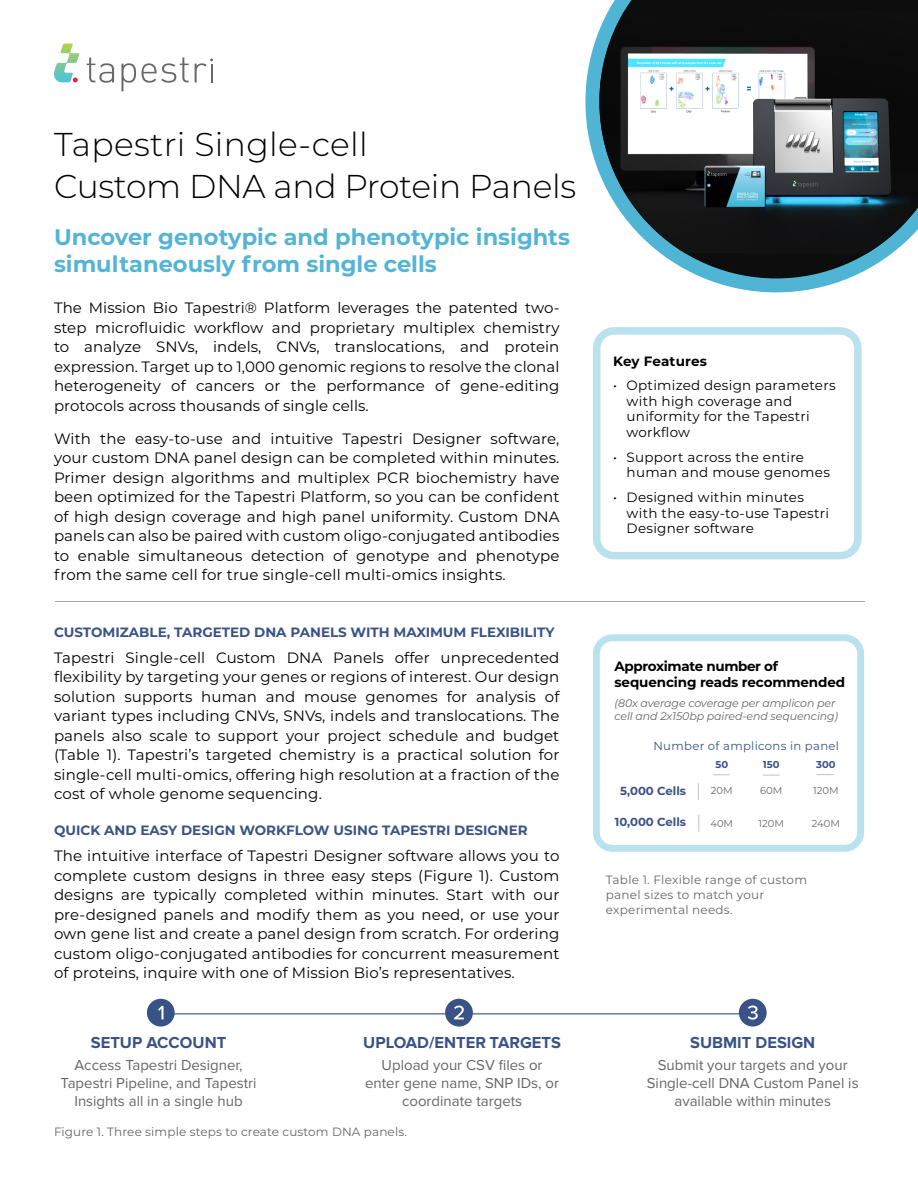
<style>
.page{position:relative;width:918px;height:1188px;background:#fff}
.page>*{position:absolute;margin:0;border:0;box-sizing:border-box;transform-origin:0 0}
.t1{font:300 33px/42px "Montserrat";letter-spacing:-.01em;color:#000}
.t2{font:700 22.5px/27px "Montserrat";color:#54b4d4}
.t3{font:700 16.5px "Proxima Nova";color:#3a5386}
.t4{font:15px/19.5px "Montserrat";letter-spacing:.01em;color:#000;text-align:justify}
.t5{font:15px/18px "Proxima Nova";color:#676767;text-align:center}
.t6{font:13.5px/15.8px "Montserrat";letter-spacing:.02em;color:#000}
.t7{font:700 13.5px "Montserrat";color:#3a5386}
.t8{font:700 13.5px/16.5px "Montserrat";letter-spacing:-.01em;color:#000}
.t9{font:12px/15px "Montserrat";letter-spacing:.01em;color:#676767}
.t10{font:11.7px "Montserrat";letter-spacing:.025em;color:#3a5386}
.t11{font:700 11.7px "Montserrat";color:#3a5386}
.t12{font:italic 10.95px/13.2px "Montserrat";letter-spacing:-.01em;color:#676767}
.t13{font:10.05px "Montserrat";color:#676767}
.t14{font:700 10.05px "Montserrat";color:#3a5386}
</style>
<div class="page">
<hr style="left:55px;top:601px;width:810px;height:1px;background:#a7a9ac">
<hr style="left:156px;top:1013px;width:600px;height:1px;background:#3a5386">
<div style="left:147px;top:999px;width:28px;height:28px;background:#3a5386;border-radius:50%"></div>
<div style="left:445px;top:999px;width:28px;height:28px;background:#3a5386;border-radius:50%"></div>
<div style="left:739px;top:999px;width:28px;height:28px;background:#3a5386;border-radius:50%"></div>
<svg style="left:158px;top:1006px;width:6px;height:13px"></svg>
<svg style="left:454px;top:1006px;width:10px;height:13px"></svg>
<svg style="left:748px;top:1006px;width:10px;height:14px"></svg>
<div style="left:593px;top:327px;width:269px;height:232px;border:8px solid #b9e1ee;border-radius:18px"></div>
<svg style="left:54px;top:44px;width:25px;height:39px"></svg>
<svg style="left:87px;top:58px;width:27px;height:25px"></svg>
<svg style="left:121px;top:58px;width:68px;height:33px"></svg>
<svg style="left:195px;top:58px;width:18px;height:24px"></svg>
<svg style="left:585px;top:31px;width:264px;height:261px"></svg>
<svg style="left:599px;top:0;width:319px;height:278px;fill:#0d0d0d"></svg>
<img style="left:599px;top:10px;width:319px;height:244px">
<div style="left:593px;top:634px;width:271px;height:218px;border:7px solid #b9e1ee;border-radius:16px"></div>
<svg style="left:698px;top:783px;width:1px;height:17px"></svg>
<svg style="left:698px;top:815px;width:1px;height:17px"></svg>
<svg style="left:713px;top:775px;width:17px;height:1px"></svg>
<svg style="left:763px;top:775px;width:17px;height:1px"></svg>
<svg style="left:817px;top:774px;width:17px;height:1px"></svg>
<h1 class="t1" style="left:54px;top:122px;width:524px">Tapestri Single-cell<br>Custom DNA and Protein Panels</h1>
<h2 class="t2" style="left:54px;top:223px;width:518px">Uncover genotypic and phenotypic insights simultaneously from single cells</h2>
<p class="t4" style="left:54px;top:297px;width:507px">The Mission Bio Tapestri® Platform leverages the patented two&shy;step microfluidic workflow and proprietary multiplex chemistry to analyze SNVs, indels, CNVs, translocations, and protein expression. Target up to 1,000 genomic regions to resolve the clonal heterogeneity of cancers or the performance of gene-editing protocols across thousands of single cells.</p>
<p class="t4" style="left:54px;top:428px;width:507px">With the easy-to-use and intuitive Tapestri Designer software, your custom DNA panel design can be completed within minutes.<br>Primer design algorithms and multiplex PCR biochemistry have been optimized for the Tapestri Platform, so you can be confident of high design coverage and high panel uniformity. Custom DNA panels can also be paired with custom oligo-conjugated antibodies to enable simultaneous detection of genotype and phenotype from the same cell for true single-cell multi-omics insights.</p>
<p class="t7" style="left:54px;top:622px;width:502px">CUSTOMIZABLE, TARGETED DNA PANELS WITH MAXIMUM FLEXIBILITY</p>
<p class="t4" style="left:54px;top:647px;width:507px">Tapestri Single-cell Custom DNA Panels offer unprecedented flexibility by targeting your genes or regions of interest. Our design solution supports human and mouse genomes for analysis of variant types including CNVs, SNVs, indels and translocations. The panels also scale to support your project schedule and budget (Table 1). Tapestri’s targeted chemistry is a practical solution for single-cell multi-omics, offering high resolution at a fraction of the cost of whole genome sequencing.</p>
<p class="t7" style="left:54px;top:821px;width:475px">QUICK AND EASY DESIGN WORKFLOW USING TAPESTRI DESIGNER</p>
<p class="t4" style="left:54px;top:846px;width:507px">The intuitive interface of Tapestri Designer software allows you to complete custom designs in three easy steps (Figure 1). Custom designs are typically completed within minutes. Start with our pre-designed panels and modify them as you need, or use your own gene list and create a panel design from scratch. For ordering custom oligo-conjugated antibodies for concurrent measurement of proteins, inquire with one of Mission Bio’s representatives.</p>
<p class="t3" style="left:91px;top:1033px;width:137px">SETUP ACCOUNT</p>
<p class="t5" style="left:61px;top:1056px;width:197px">Access Tapestri Designer,<br>Tapestri Pipeline, and Tapestri<br>Insights all in a single hub</p>
<p class="t3" style="left:363px;top:1033px;width:199px">UPLOAD/ENTER TARGETS</p>
<p class="t5" style="left:365px;top:1056px;width:195px">Upload your CSV files or enter gene name, SNP IDs, or coordinate targets</p>
<p class="t9" style="left:54px;top:1123px;width:354px">Figure 1. Three simple steps to create custom DNA panels.</p>
<p class="t8" style="left:613px;top:352px;width:95px">Key Features</p>
<p class="t6" style="left:627px;top:377px;width:210px;text-indent:-14px">• Optimized design parameters with high coverage and uniformity for the Tapestri workflow</p>
<p class="t6" style="left:627px;top:448px;width:205px;text-indent:-14px">• Support across the entire human and mouse genomes</p>
<p class="t6" style="left:627px;top:489px;width:204px;text-indent:-14px">• Designed within minutes with the easy-to-use Tapestri<br>Designer software</p>
<p class="t8" style="left:615px;top:657px;width:232px">Approximate number of sequencing reads recommended</p>
<p class="t12" style="left:615px;top:696px;width:225px">(80x average coverage per amplicon per cell and 2x150bp paired-end sequencing)</p>
<p class="t10" style="left:654px;top:737px;width:187px">Number of amplicons in panel</p>
<p class="t11" style="left:620px;top:782px;width:67px">5,000 Cells</p>
<p class="t11" style="left:615px;top:814px;width:73px">10,000 Cells</p>
<p class="t14" style="left:715px;top:757px;width:14px">50</p>
<p class="t14" style="left:763px;top:757px;width:18px">150</p>
<p class="t14" style="left:816px;top:757px;width:21px">300</p>
<p class="t13" style="left:711px;top:784px;width:23px">20M</p>
<p class="t13" style="left:760px;top:784px;width:24px">60M</p>
<p class="t13" style="left:813px;top:784px;width:27px">120M</p>
<p class="t13" style="left:710px;top:817px;width:24px">40M</p>
<p class="t13" style="left:759px;top:817px;width:27px">120M</p>
<p class="t13" style="left:812px;top:817px;width:30px">240M</p>
<p class="t9" style="left:606px;top:872px;width:203px">Table 1. Flexible range of custom panel sizes to match your experimental needs.</p>
<p class="t3" style="left:690px;top:1033px;width:127px">SUBMIT DESIGN</p>
<p class="t5" style="left:647px;top:1056px;width:213px">Submit your targets and your<br>Single-cell DNA Custom Panel is available within minutes</p>
</div>
